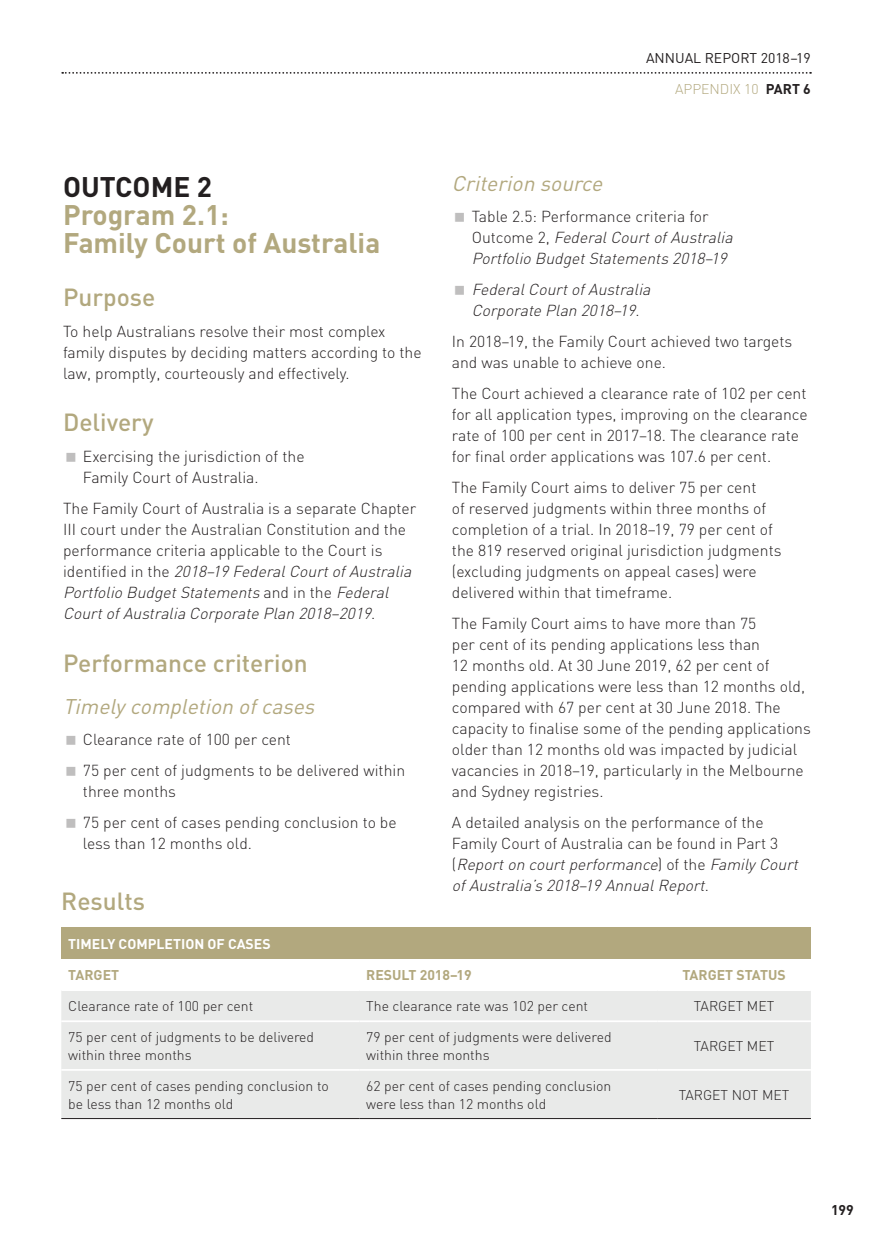
<style>
.page{position:relative;width:874px;height:1241px;background:#fff}
.page>*{position:absolute;margin:0;border:0;box-sizing:border-box;transform-origin:0 0}
.Head_2{font:700 28px/28px "DIN";color:#b2a87e}
.Head_3{font:500 24.5px "DIN";color:#b2a87e}
.Head_4{font:italic 21px "DIN";color:#b2a87e}
.Body_para_2{font:300 15.75px/21px "DIN";color:#231f20}
.t1{font:italic 300 15.75px/21px "DIN";color:#231f20}
.Body_para_2-2{font:300 14px/17.5px "DIN";color:#231f20}
.TABLE_HEADING{font:700 14px "DIN";color:#b2a87e}
.TABLE_HEADING-2{font:700 14px "DIN";color:#fff}
.t2{font:14px "DIN";color:#231f20}
.t3{font:300 14px "DIN";color:#b2a87e}
.t4{font:700 14px "DIN";color:#231f20}
.s1{font-weight:700;color:#231f20}
.s2{font-style:normal}
.s3{font-style:italic}
.s4{color:#231f20}
</style>
<div class="page">
<svg style="left:62px;top:72px;width:748px;height:2px"></svg>
<div style="left:61px;top:926px;width:749px;height:32px;background:#b2a87e"></div>
<div style="left:61px;top:991px;width:749px;height:126px;background:#e9eae9"></div>
<hr style="left:61px;top:1020px;width:298px;height:1px;background:#fff">
<hr style="left:359px;top:1020px;width:298px;height:1px;background:#fff">
<hr style="left:657px;top:1020px;width:153px;height:1px;background:#fff">
<hr style="left:61px;top:1068px;width:298px;height:2px;background:#fff">
<hr style="left:61px;top:1117px;width:298px;height:1px;background:#231f20">
<hr style="left:359px;top:1068px;width:298px;height:2px;background:#fff">
<hr style="left:359px;top:1117px;width:298px;height:1px;background:#231f20">
<hr style="left:657px;top:1068px;width:153px;height:2px;background:#fff">
<hr style="left:657px;top:1117px;width:153px;height:1px;background:#231f20">
<p class="t2" style="left:645px;top:49px;width:166px">ANNUAL REPORT 2018–19</p>
<p class="t3" style="left:674px;top:80px;width:137px">APPENDIX 10 <span class="s1">PART 6</span></p>
<p class="Head_4" style="left:451px;top:170px;width:157px">Criterion source</p>
<p class="t1" style="left:471px;top:205px;width:266px"><span class="s2">Table 2.5: Performance criteria for<br>O u t c o m e 2 ,</span> FederalCourtofAustralia<br>Portfolio BudgetStatements 2018–19</p>
<p class="t1" style="left:471px;top:278px;width:184px">FederalCourtofAustralia<br>Corporate Plan 2018–19<span class="s2">.</span></p>
<p class="Body_para_2" style="left:451px;top:330px;width:342px">In 2018–19, the Family Court achieved two targets and was unable to achieve one.</p>
<p class="Body_para_2" style="left:451px;top:382px;width:357px">The Court achieved a clearance rate of 102 per cent for all application types, improving on the clearance rate of 100 per cent in 2017–18. The clearance rate for final order applications was 107.6 per cent.</p>
<p class="Body_para_2" style="left:451px;top:476px;width:331px">The Family Court aims to deliver 75 per cent<br>of reserved judgments within three months of completion of a trial. In 2018–19, 79 per cent of the 819 reserved original jurisdiction judgments (excluding judgments on appeal cases) were delivered within that timeframe.</p>
<p class="Body_para_2" style="left:451px;top:612px;width:360px">The Family Court aims to have more than 75<br>per cent of its pending applications less than<br>12 months old. At 30 June 2019, 62 per cent of pending applications were less than 12 months old, compared with 67 per cent at 30 June 2018. The capacity to finalise some of the pending applications older than 12 months old was impacted by judicial vacancies in 2018–19, particularly in the Melbourne and Sydney registries.</p>
<p class="Body_para_2" style="left:451px;top:811px;width:351px">A detailed analysis on the performance of the Family Court of Australia can be found in Part 3<br>( <span class="s3">Reporton courtperformance</span>) o f t h e <span class="s3">FamilyCourt ofAustralia’s 2018–19 AnnualReport</span>.</p>
<p class="Head_2" style="left:63px;top:172px;width:318px"><span class="s4">OUTCOME 2<br></span>Program 2.1:<br>Family Court of Australia</p>
<p class="Head_3" style="left:63px;top:281px;width:94px">Purpose</p>
<p class="Body_para_2" style="left:63px;top:320px;width:360px">To help Australians resolve their most complex family disputes by deciding matters according to the law, promptly, courteously and effectively.</p>
<p class="Head_3" style="left:63px;top:406px;width:92px">Delivery</p>
<p class="Body_para_2" style="left:83px;top:445px;width:223px">Exercising the jurisdiction of the<br>Family Court of Australia.</p>
<p class="Body_para_2" style="left:63px;top:497px;width:354px">The Family Court of Australia is a separate Chapter III court under the Australian Constitution and the performance criteria applicable to the Court is<br>i d e n t i fi e d i n t h e <span class="s3">2018–19 FederalCourtofAustralia Portfolio BudgetStatements</span> a n d i n t h e <span class="s3">Federal CourtofAustralia Corporate Plan 2018–2019</span>.</p>
<p class="Head_3" style="left:63px;top:647px;width:246px">Performance criterion</p>
<p class="Head_4" style="left:63px;top:693px;width:258px">Timelycompletion ofcases</p>
<p class="Body_para_2" style="left:83px;top:728px;width:209px">Clearance rate of 100 per cent</p>
<p class="Body_para_2" style="left:83px;top:759px;width:323px">75 per cent of judgments to be delivered within three months</p>
<p class="Body_para_2" style="left:83px;top:811px;width:315px">75 per cent of cases pending conclusion to be less than 12 months old.</p>
<p class="Head_3" style="left:61px;top:885px;width:85px">Results</p>
<p class="TABLE_HEADING-2" style="left:68px;top:934px;width:204px">TIMELY COMPLETION OF CASES</p>
<p class="TABLE_HEADING" style="left:68px;top:965px;width:52px">TARGET</p>
<p class="TABLE_HEADING" style="left:366px;top:965px;width:107px">RESULT 2018–19</p>
<p class="TABLE_HEADING" style="left:682px;top:965px;width:105px">TARGET STATUS</p>
<p class="Body_para_2-2" style="left:68px;top:997px;width:186px">Clearance rate of 100 per cent</p>
<p class="Body_para_2-2" style="left:366px;top:997px;width:223px">The clearance rate was 102 per cent</p>
<p class="Body_para_2-2" style="left:693px;top:997px;width:82px">TARGET MET</p>
<p class="Body_para_2-2" style="left:68px;top:1028px;width:247px">75 per cent of judgments to be delivered within three months</p>
<p class="Body_para_2-2" style="left:366px;top:1028px;width:247px">79 per cent of judgments were delivered within three months</p>
<p class="Body_para_2-2" style="left:693px;top:1037px;width:82px">TARGET MET</p>
<p class="Body_para_2-2" style="left:68px;top:1076px;width:262px">75 per cent of cases pending conclusion to be less than 12 months old</p>
<p class="Body_para_2-2" style="left:366px;top:1076px;width:246px">62 per cent of cases pending conclusion were less than 12 months old</p>
<p class="Body_para_2-2" style="left:678px;top:1085px;width:112px">TARGET NOT MET</p>
<p class="t4" style="left:830px;top:1200px;width:24px">199</p>
</div>
